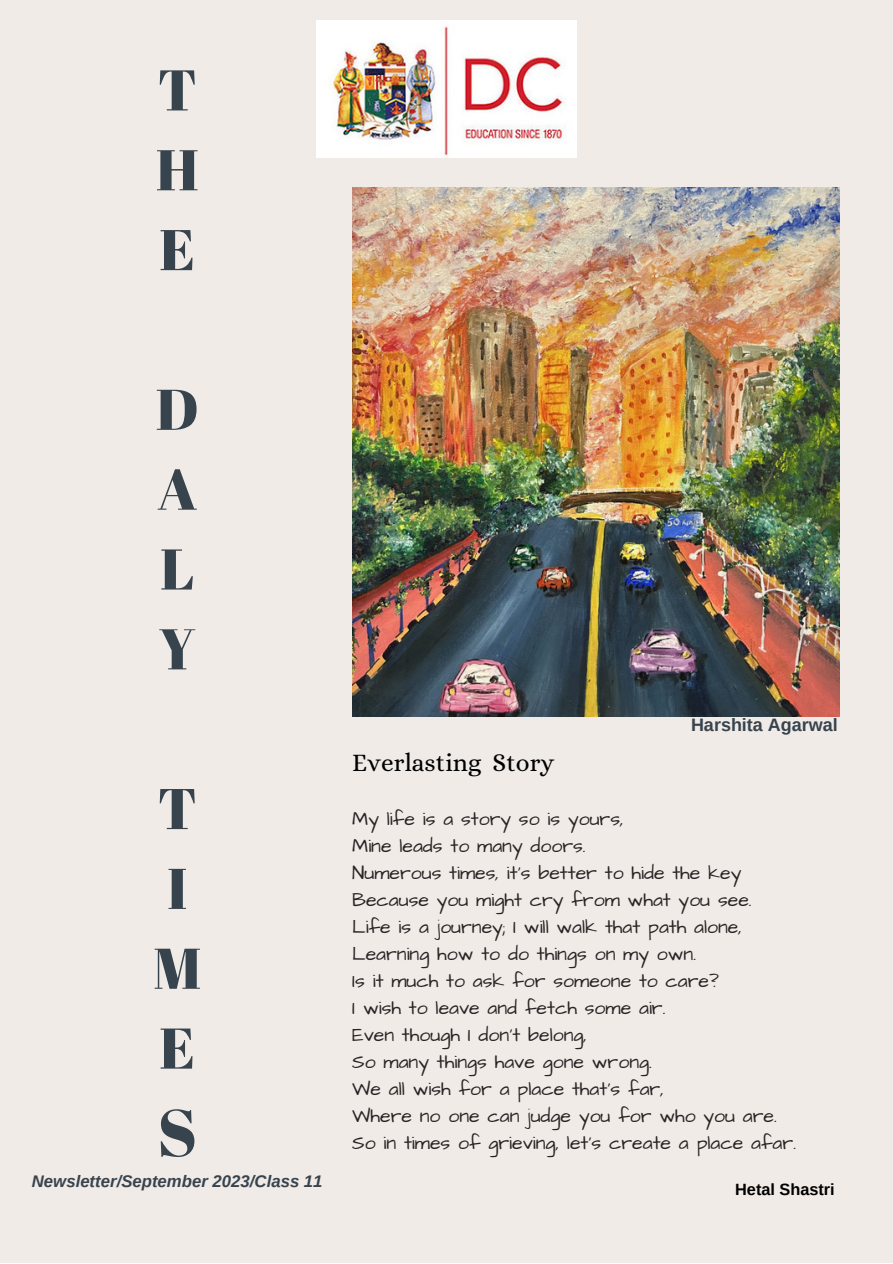
<style>
.page{position:relative;width:893px;height:1264px;background:#fff}
.page>*{position:absolute;margin:0;border:0;box-sizing:border-box;transform-origin:0 0}
.t1{font:66.3px "Abril Fatface";color:#37434d}
.t2{font:57.3px "Abril Fatface";color:#37434d}
.t3{font:25.35px "Alice";color:#000}
.t4{font:19.5px "Architects Daughter";color:#292424}
.t5{font:700 18px "Arimo";color:#37434d}
.t6{font:italic 700 16.8px "Arimo";color:#37434d}
.t7{font:700 16.35px "Arimo";color:#000}
</style>
<div class="page">
<div style="left:0;top:0;width:892px;height:1262px;background:#f0ebe7"></div>
<img style="left:352px;top:187px;width:487px;height:529px">
<img style="left:316px;top:21px;width:260px;height:137px">
<p class="t2" style="left:158px;top:50px;width:41px">T</p>
<p class="t2" style="left:156px;top:130px;width:44px">H</p>
<p class="t2" style="left:159px;top:209px;width:37px">E</p>
<p class="t2" style="left:156px;top:369px;width:45px">D</p>
<p class="t2" style="left:157px;top:449px;width:41px">A</p>
<p class="t2" style="left:160px;top:529px;width:36px">L</p>
<p class="t2" style="left:159px;top:608px;width:38px">Y</p>
<p class="t2" style="left:158px;top:768px;width:41px">T</p>
<p class="t2" style="left:167px;top:848px;width:22px">I</p>
<p class="t2" style="left:153px;top:928px;width:50px">M</p>
<p class="t2" style="left:159px;top:1007px;width:37px">E</p>
<p class="t1" style="left:157px;top:1086px;width:41px">S</p>
<p class="t6" style="left:32px;top:1171px;width:292px">Newsletter/September 2023/Class 11</p>
<p class="t5" style="left:691px;top:714px;width:148px">Harshita Agarwal</p>
<p class="t3" style="left:352px;top:747px;width:204px">Everlasting Story</p>
<p class="t4" style="left:352px;top:805px;width:273px">My life is a story so is yours,</p>
<p class="t4" style="left:352px;top:832px;width:235px">Mine leads to many doors.</p>
<p class="t4" style="left:352px;top:859px;width:390px">Numerous times, it's better to hide the key</p>
<p class="t4" style="left:352px;top:886px;width:401px">Because you might cry from what you see.</p>
<p class="t4" style="left:352px;top:913px;width:391px">Life is a journey; I will walk that path alone,</p>
<p class="t4" style="left:352px;top:940px;width:345px">Learning how to do things on my own.</p>
<p class="t4" style="left:352px;top:967px;width:368px">Is it much to ask for someone to care?</p>
<p class="t4" style="left:352px;top:994px;width:314px">I wish to leave and fetch some air.</p>
<p class="t4" style="left:352px;top:1021px;width:236px">Even though I don’t belong,</p>
<p class="t4" style="left:352px;top:1048px;width:301px">So many things have gone wrong.</p>
<p class="t4" style="left:352px;top:1075px;width:313px">We all wish for a place that’s far,</p>
<p class="t4" style="left:352px;top:1102px;width:426px">Where no one can judge you for who you are.</p>
<p class="t4" style="left:352px;top:1129px;width:445px">So in times of grieving, let’s create a place afar.</p>
<p class="t7" style="left:735px;top:1179px;width:101px">Hetal Shastri</p>
</div>
